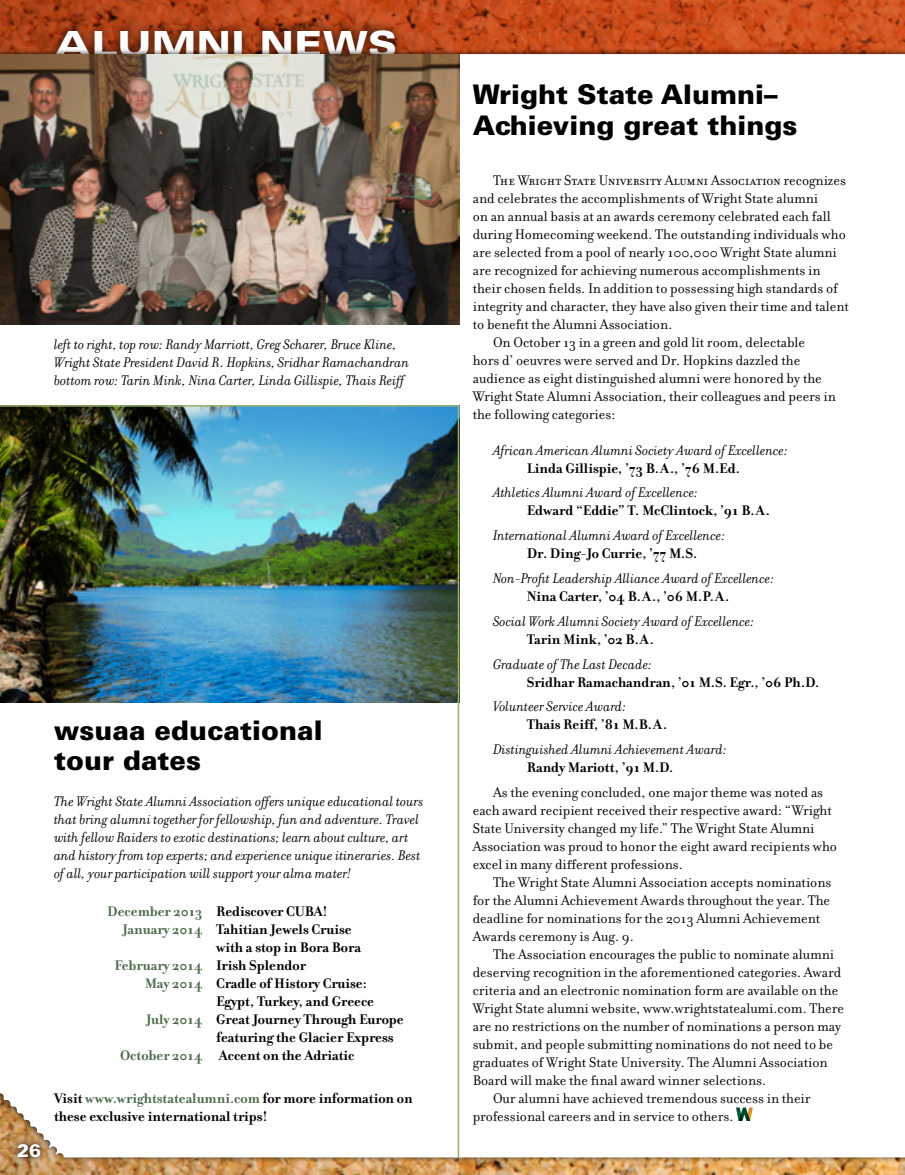
<style>
.page{position:relative;width:905px;height:1175px;background:#fff}
.page>*{position:absolute;margin:0;border:0;box-sizing:border-box;transform-origin:0 0}
.t1{font:900 expanded 36px "Univers LT Std";letter-spacing:-.01em;color:#fff}
.t2{font:900 27px/31.5px "Univers LT Std";color:#000}
.t3{font:900 18px "Univers LT Std";color:#fff}
.t4{font:15px/18px "Filosofia";color:#000}
.t5{font:italic 15px/18px "Filosofia";color:#000}
.t6{font:700 15px/18px "Filosofia";color:#000}
.t7{font:700 15px/18px "Filosofia";color:#4b6b49;text-align:right}
.t8{font:15px "Filosofia Small Caps";color:#000}
.s1{color:#4b6b49}
.s2{font-family:"Filosofia"}
</style>
<div class="page">
<img style="left:0;top:1161px;width:904px;height:13px">
<svg style="left:0;top:0;width:904px;height:48px;background:#c1491a"></svg>
<div style="left:46px;top:21px;width:358px;height:45px;background:#000;opacity:.75"></div>
<img style="left:0;top:54px;width:459px;height:270px">
<svg style="left:736px;top:1107px;width:16px;height:14px"></svg>
<img style="left:0;top:405px;width:460px;height:753px">
<h1 class="t1" style="left:54px;top:23px;width:344px">ALUMNI NEWS</h1>
<p class="t5" style="left:54px;top:335px;width:357px">left to right, top row: Randy Marriott, Greg Scharer, Bruce Kline,<br>Wright State President David R. Hopkins, Sridhar Ramachandran bottom row: Tarin Mink, Nina Carter, Linda Gillispie, Thais Reiff</p>
<p class="t3" style="left:17px;top:1139px;width:26px">26</p>
<h2 class="t2" style="left:54px;top:715px;width:270px;line-height:30px">wsuaa educational tour dates</h2>
<p class="t5" style="left:54px;top:792px;width:371px">The Wright State Alumni Association offers unique educational tours that bring alumni together for fellowship, fun and adventure. Travel with fellow Raiders to exotic destinations; learn about culture, art and history from top experts; and experience unique itineraries. Best of all, your participation will support your alma mater!</p>
<p class="t6" style="left:216px;top:902px;width:189px">Rediscover CUBA!<br>Tahitian Jewels Cruise<br>with a stop in Bora Bora<br>Irish Splendor<br>Cradle of History Cruise:<br>Egypt, Turkey, and Greece<br>Great Journey Through Europe featuring the Glacier Express<br>Accent on the Adriatic</p>
<p class="t7" style="left:107px;top:902px;width:97px">December 2013<br>January 2014</p>
<p class="t7" style="left:114px;top:956px;width:90px">February 2014<br>May 2014</p>
<p class="t7" style="left:146px;top:1010px;width:58px">July 2014</p>
<p class="t7" style="left:120px;top:1046px;width:84px">October 2014</p>
<p class="t6" style="left:54px;top:1089px;width:360px">Visit <span class="s1">www.wrightstatealumni.com</span> for more information on these exclusive international trips!</p>
<h2 class="t2" style="left:472px;top:78px;width:326px">Wright State Alumni–<br>Achieving great things</h2>
<p class="t8" style="left:493px;top:172px;width:354px">The Wright State University Alumni Association <span class="s2">recognizes</span></p>
<p class="t4" style="left:472px;top:189px;width:347px">and celebrates the accomplishments of Wright State alumni</p>
<p class="t4" style="left:472px;top:207px;width:359px">on an annual basis at an awards ceremony celebrated each fall</p>
<p class="t4" style="left:472px;top:225px;width:374px">during Homecoming weekend. The outstanding individuals who</p>
<p class="t4" style="left:472px;top:243px;width:365px">are selected from a pool of nearly 100,000 Wright State alumni</p>
<p class="t4" style="left:472px;top:261px;width:349px">are recognized for achieving numerous accomplishments in</p>
<p class="t4" style="left:472px;top:279px;width:366px">their chosen fields. In addition to possessing high standards of</p>
<p class="t4" style="left:472px;top:297px;width:378px">integrity and character, they have also given their time and talent</p>
<p class="t4" style="left:472px;top:315px;width:201px">to benefit the Alumni Association.</p>
<p class="t4" style="left:493px;top:333px;width:314px">On October 13 in a green and gold lit room, delectable</p>
<p class="t4" style="left:472px;top:351px;width:329px">hors d’ oeuvres were served and Dr. Hopkins dazzled the</p>
<p class="t4" style="left:472px;top:369px;width:350px">audience as eight distinguished alumni were honored by the</p>
<p class="t4" style="left:472px;top:387px;width:364px">Wright State Alumni Association, their colleagues and peers in</p>
<p class="t4" style="left:472px;top:405px;width:144px">the following categories:</p>
<p class="t5" style="left:493px;top:441px;width:296px">African American Alumni Society Award of Excellence:</p>
<p class="t6" style="left:526px;top:459px;width:215px">Linda Gillispie, ’73 B.A., ’76 M.Ed.</p>
<p class="t5" style="left:493px;top:484px;width:206px">Athletics Alumni Award of Excellence:</p>
<p class="t6" style="left:526px;top:502px;width:245px">Edward “Eddie” T. McClintock, ’91 B.A.</p>
<p class="t5" style="left:493px;top:527px;width:234px">International Alumni Award of Excellence:</p>
<p class="t6" style="left:526px;top:544px;width:172px">Dr. Ding-Jo Currie, ’77 M.S.</p>
<p class="t5" style="left:493px;top:569px;width:283px">Non-Profit Leadership Alliance Award of Excellence:</p>
<p class="t6" style="left:526px;top:587px;width:204px">Nina Carter, ’04 B.A., ’06 M.P.A.</p>
<p class="t5" style="left:493px;top:612px;width:263px">Social Work Alumni Society Award of Excellence:</p>
<p class="t6" style="left:526px;top:630px;width:129px">Tarin Mink, ’02 B.A.</p>
<p class="t5" style="left:493px;top:655px;width:160px">Graduate of The Last Decade:</p>
<p class="t6" style="left:526px;top:673px;width:294px">Sridhar Ramachandran, ’01 M.S. Egr., ’06 Ph.D.</p>
<p class="t5" style="left:493px;top:698px;width:135px">Volunteer Service Award:</p>
<p class="t6" style="left:526px;top:715px;width:142px">Thais Reiff, ’81 M.B.A.</p>
<p class="t5" style="left:493px;top:740px;width:235px">Distinguished Alumni Achievement Award:</p>
<p class="t6" style="left:526px;top:758px;width:148px">Randy Mariott, ’91 M.D.</p>
<p class="t4" style="left:472px;top:783px;width:366px;text-indent:20px">As the evening concluded, one major theme was noted as each award recipient received their respective award: “Wright State University changed my life.” The Wright State Alumni Association was proud to honor the eight award recipients who excel in many different professions.</p>
<p class="t4" style="left:472px;top:873px;width:360px;text-indent:20px">The Wright State Alumni Association accepts nominations for the Alumni Achievement Awards throughout the year. The deadline for nominations for the 2013 Alumni Achievement Awards ceremony is Aug. 9.</p>
<p class="t4" style="left:493px;top:945px;width:343px">The Association encourages the public to nominate alumni</p>
<p class="t4" style="left:472px;top:963px;width:370px">deserving recognition in the aforementioned categories. Award</p>
<p class="t4" style="left:472px;top:981px;width:367px">criteria and an electronic nomination form are available on the</p>
<p class="t4" style="left:472px;top:999px;width:373px">Wright State alumni website, www.wrightstatealumi.com. There</p>
<p class="t4" style="left:472px;top:1017px;width:370px">are no restrictions on the number of nominations a person may</p>
<p class="t4" style="left:472px;top:1035px;width:362px">submit, and people submitting nominations do not need to be</p>
<p class="t4" style="left:472px;top:1053px;width:356px">graduates of Wright State University. The Alumni Association</p>
<p class="t4" style="left:472px;top:1071px;width:295px">Board will make the final award winner selections.</p>
<p class="t4" style="left:493px;top:1089px;width:319px">Our alumni have achieved tremendous success in their</p>
<p class="t4" style="left:472px;top:1107px;width:262px">professional careers and in service to others.</p>
</div>
